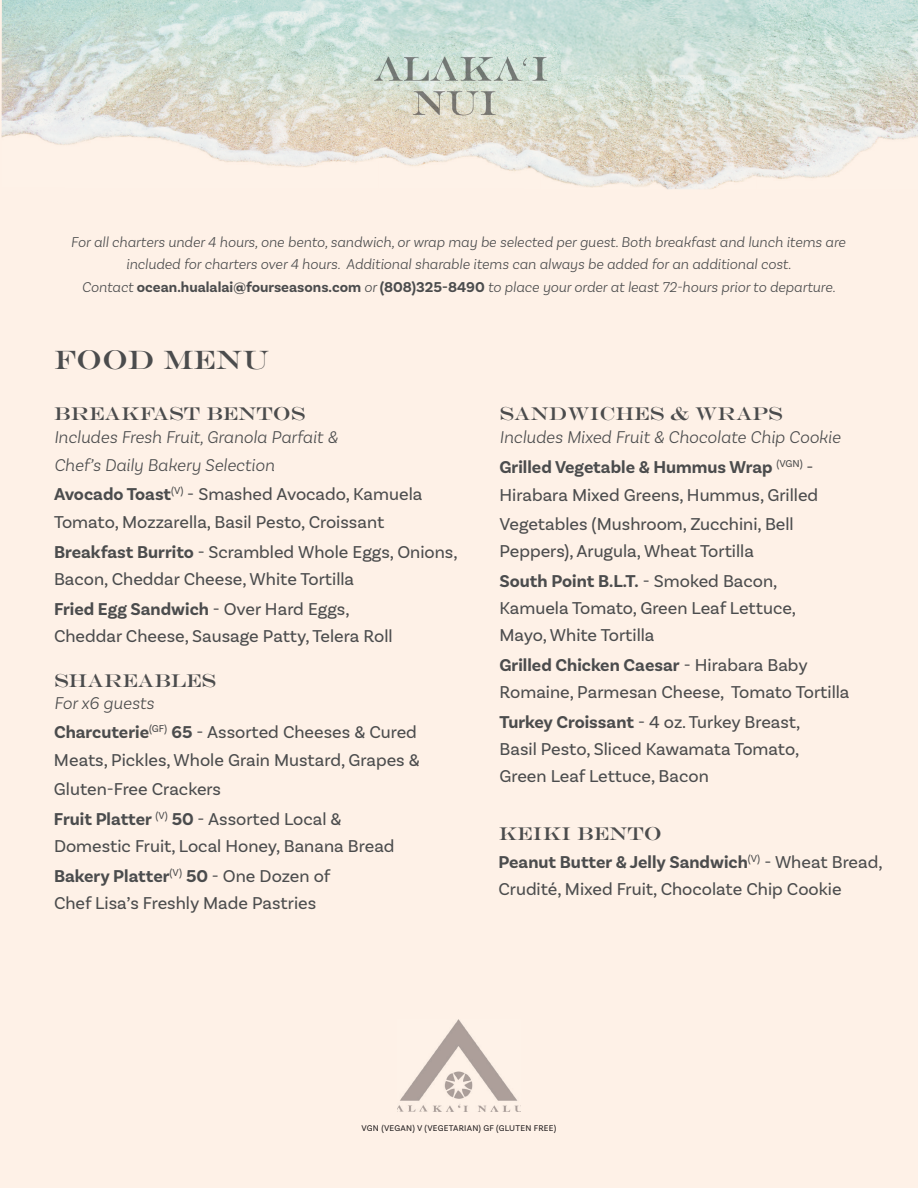
<style>
.page{position:relative;width:918px;height:1188px;background:#fef1e7}
.page>*{position:absolute;margin:0;border:0;box-sizing:border-box;transform-origin:0 0}
.t1{font:27px "Engravers";color:#4b4c4d}
.t2{font:18.75px "Engravers";color:#4b4c4d}
.t3{font:18px/28.8px "Basic Sans";color:#4b4c4d}
.t4{font:italic 300 15px/22.5px "Basic Sans";color:#4b4c4d;text-align:center}
.t5{font:8.7px "Basic Sans";letter-spacing:.025em;color:#231f20}
.s1{font-weight:700;font-style:normal}
.s2{font-weight:300;font-style:italic}
.s3{font-weight:700}
</style>
<div class="page">
<img style="left:398px;top:1020px;width:122px;height:92px">
<img style="left:2px;top:0;width:377px;height:167px">
<img style="left:379px;top:0;width:377px;height:75px">
<img style="left:756px;top:0;width:162px;height:179px">
<img style="left:541px;top:75px;width:216px;height:114px">
<img style="left:379px;top:138px;width:162px;height:35px">
<img style="left:353px;top:43px;width:207px;height:95px">
<p class="t4" style="left:71px;top:230px;width:776px">For all charters under 4 hours, one bento, sandwich, or wrap may be selected per guest. Both breakfast and lunch items are included for charters over 4 hours. Additional sharable items can always be added for an additional cost.<br>Contact <span class="s1">ocean.hualalai@fourseasons.com</span> or <span class="s1">(808)325-8490</span> to place your order at least 72-hours prior to departure.</p>
<h1 class="t1" style="left:54px;top:344px;width:217px">FOOD MENU</h1>
<p class="t2" style="left:54px;top:403px;width:253px">BREAKFAST BENTOS</p>
<p class="t3" style="left:54px;top:422px;width:405px"><span class="s2">Includes Fresh Fruit, Granola Parfait &amp;<br>Chef’s Daily Bakery Selection<br></span><span class="s3">Avocado Toast</span><sup>(V)</sup> - Smashed Avocado, Kamuela Tomato, Mozzarella, Basil Pesto, Croissant <span class="s3">Breakfast Burrito</span> - Scrambled Whole Eggs, Onions,</p>
<p class="t3" style="left:54px;top:564px;width:302px;line-height:30px">Bacon, Cheddar Cheese, White Tortilla<br><span class="s3">Fried Egg Sandwich</span> - Over Hard Eggs,</p>
<p class="t3" style="left:54px;top:622px;width:340px">Cheddar Cheese, Sausage Patty, Telera Roll</p>
<p class="t2" style="left:54px;top:669px;width:164px">SHAREABLES</p>
<p class="t3" style="left:54px;top:689px;width:367px"><span class="s2">For x6 guests<br></span><span class="s3">Charcuterie</span><sup>(GF)</sup> <span class="s3">65</span> - Assorted Cheeses &amp; Cured Meats, Pickles, Whole Grain Mustard, Grapes &amp; Gluten-Free Crackers<br><span class="s3">Fruit Platter</span> <sup>(V)</sup> <span class="s3">50</span> - Assorted Local &amp;</p>
<p class="t3" style="left:54px;top:831px;width:342px;line-height:30px">Domestic Fruit, Local Honey, Banana Bread<br><span class="s3">Bakery Platter</span><sup>(V)</sup> <span class="s3">50</span> - One Dozen of</p>
<p class="t3" style="left:54px;top:888px;width:264px">Chef Lisa’s Freshly Made Pastries</p>
<p class="t2" style="left:500px;top:403px;width:285px">SANDWICHES &amp; WRAPS</p>
<p class="t3" style="left:500px;top:423px;width:343px"><span class="s2">Includes Mixed Fruit &amp; Chocolate Chip Cookie </span><span class="s3">Grilled Vegetable &amp; Hummus Wrap</span> <sup>(VGN)</sup> - Hirabara Mixed Greens, Hummus, Grilled Vegetables (Mushroom, Zucchini, Bell Peppers), Arugula, Wheat Tortilla</p>
<p class="t3" style="left:500px;top:567px;width:298px;line-height:27px"><span class="s3">South Point B.L.T.</span> - Smoked Bacon,<br>Kamuela Tomato, Green Leaf Lettuce,<br>Mayo, White Tortilla</p>
<p class="t3" style="left:500px;top:651px;width:352px;line-height:27px"><span class="s3">Grilled Chicken Caesar</span> - Hirabara Baby<br>Romaine, Parmesan Cheese, Tomato Tortilla</p>
<p class="t3" style="left:500px;top:708px;width:302px;line-height:27px;text-align:justify"><span class="s3">Turkey Croissant</span> - 4 oz. Turkey Breast, Basil Pesto, Sliced Kawamata Tomato, Green Leaf Lettuce, Bacon</p>
<p class="t2" style="left:498px;top:822px;width:165px">KEIKI BENTO</p>
<p class="t3" style="left:498px;top:848px;width:386px;line-height:27px"><span class="s3">Peanut Butter &amp; Jelly Sandwich</span><sup>(V)</sup> - Wheat Bread,<br>Crudité, Mixed Fruit, Chocolate Chip Cookie</p>
<p class="t5" style="left:362px;top:1123px;width:196px">VGN (VEGAN) V (VEGETARIAN) GF (GLUTEN FREE)</p>
</div>
